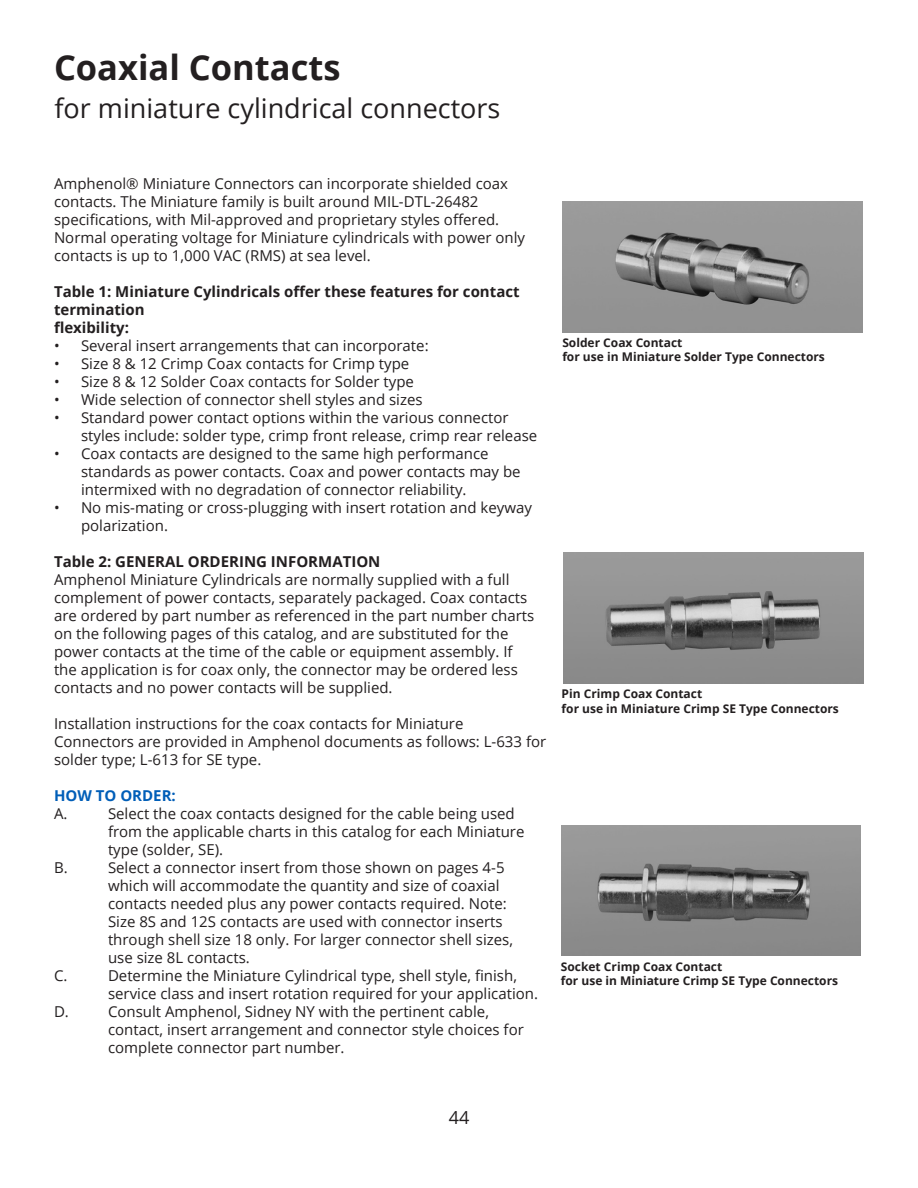
<style>
.page{position:relative;width:918px;height:1188px;background:#fff}
.page>*{position:absolute;margin:0;border:0;box-sizing:border-box;transform-origin:0 0}
.t1{font:700 34.5px "Open Sans";color:#231f20}
.t2{font:27px "Open Sans";color:#231f20}
.t3{font:18px "Open Sans";color:#231f20}
.t4{font:15px/18px "Open Sans";color:#231f20}
.t5{font:700 15px/18px "Open Sans";color:#231f20}
.t6{font:700 15px "Open Sans";color:#005eb8}
.t7{font:700 12px/14.4px "Open Sans";color:#231f20}
</style>
<div class="page">
<img style="left:562px;top:202px;width:300px;height:130px">
<img style="left:563px;top:553px;width:300px;height:130px">
<img style="left:562px;top:825px;width:298px;height:131px">
<h1 class="t1" style="left:54px;top:44px;width:288px">Coaxial Contacts</h1>
<h2 class="t2" style="left:54px;top:90px;width:448px">for miniature cylindrical connectors</h2>
<p class="t4" style="left:54px;top:174px;width:473px">Amphenol® Miniature Connectors can incorporate shielded coax contacts. The Miniature family is built around MIL-DTL-26482 specifications, with Mil-approved and proprietary styles offered.<br>Normal operating voltage for Miniature cylindricals with power only contacts is up to 1,000 VAC (RMS) at sea level.</p>
<p class="t5" style="left:54px;top:282px;width:467px">Table 1: Miniature Cylindricals offer these features for contact termination<br>flexibility:</p>
<p class="t4" style="left:54px;top:336px;width:376px">• Several insert arrangements that can incorporate:</p>
<p class="t4" style="left:54px;top:354px;width:357px">• Size 8 &amp; 12 Crimp Coax contacts for Crimp type</p>
<p class="t4" style="left:54px;top:372px;width:361px">• Size 8 &amp; 12 Solder Coax contacts for Solder type</p>
<p class="t4" style="left:54px;top:390px;width:370px">• Wide selection of connector shell styles and sizes</p>
<p class="t4" style="left:81px;top:408px;width:458px;text-indent:-27px">• Standard power contact options within the various connector styles include: solder type, crimp front release, crimp rear release</p>
<p class="t4" style="left:81px;top:444px;width:441px;text-indent:-27px">• Coax contacts are designed to the same high performance standards as power contacts. Coax and power contacts may be intermixed with no degradation of connector reliability.</p>
<p class="t4" style="left:81px;top:498px;width:452px;text-indent:-27px">• No mis-mating or cross-plugging with insert rotation and keyway polarization.</p>
<p class="t5" style="left:54px;top:552px;width:328px">Table 2: GENERAL ORDERING INFORMATION</p>
<p class="t4" style="left:54px;top:570px;width:482px">Amphenol Miniature Cylindricals are normally supplied with a full complement of power contacts, separately packaged. Coax contacts are ordered by part number as referenced in the part number charts on the following pages of this catalog, and are substituted for the power contacts at the time of the cable or equipment assembly. If the application is for coax only, the connector may be ordered less contacts and no power contacts will be supplied.</p>
<p class="t4" style="left:54px;top:714px;width:494px">Installation instructions for the coax contacts for Miniature<br>Connectors are provided in Amphenol documents as follows: L-633 for solder type; L-613 for SE type.</p>
<p class="t6" style="left:54px;top:785px;width:123px">HOW TO ORDER:</p>
<p class="t4" style="left:54px;top:804px;width:15px">A.</p>
<p class="t4" style="left:108px;top:804px;width:418px">Select the coax contacts designed for the cable being used from the applicable charts in this catalog for each Miniature type (solder, SE).</p>
<p class="t4" style="left:54px;top:858px;width:15px">B.</p>
<p class="t4" style="left:108px;top:858px;width:407px">Select a connector insert from those shown on pages 4-5 which will accommodate the quantity and size of coaxial contacts needed plus any power contacts required. Note:<br>Size 8S and 12S contacts are used with connector inserts through shell size 18 only. For larger connector shell sizes, use size 8L contacts.</p>
<p class="t4" style="left:54px;top:966px;width:15px">C.</p>
<p class="t4" style="left:108px;top:966px;width:432px">Determine the Miniature Cylindrical type, shell style, finish, service class and insert rotation required for your application.</p>
<p class="t4" style="left:54px;top:1002px;width:16px">D.</p>
<p class="t4" style="left:108px;top:1002px;width:417px">Consult Amphenol, Sidney NY with the pertinent cable, contact, insert arrangement and connector style choices for complete connector part number.</p>
<p class="t7" style="left:562px;top:335px;width:264px">Solder Coax Contact<br>for use in Miniature Solder Type Connectors</p>
<p class="t7" style="left:562px;top:686px;width:279px">Pin Crimp Coax Contact<br>for use in Miniature Crimp SE Type Connectors</p>
<p class="t7" style="left:561px;top:959px;width:279px">Socket Crimp Coax Contact<br>for use in Miniature Crimp SE Type Connectors</p>
<p class="t3" style="left:449px;top:1105px;width:22px">44</p>
</div>
